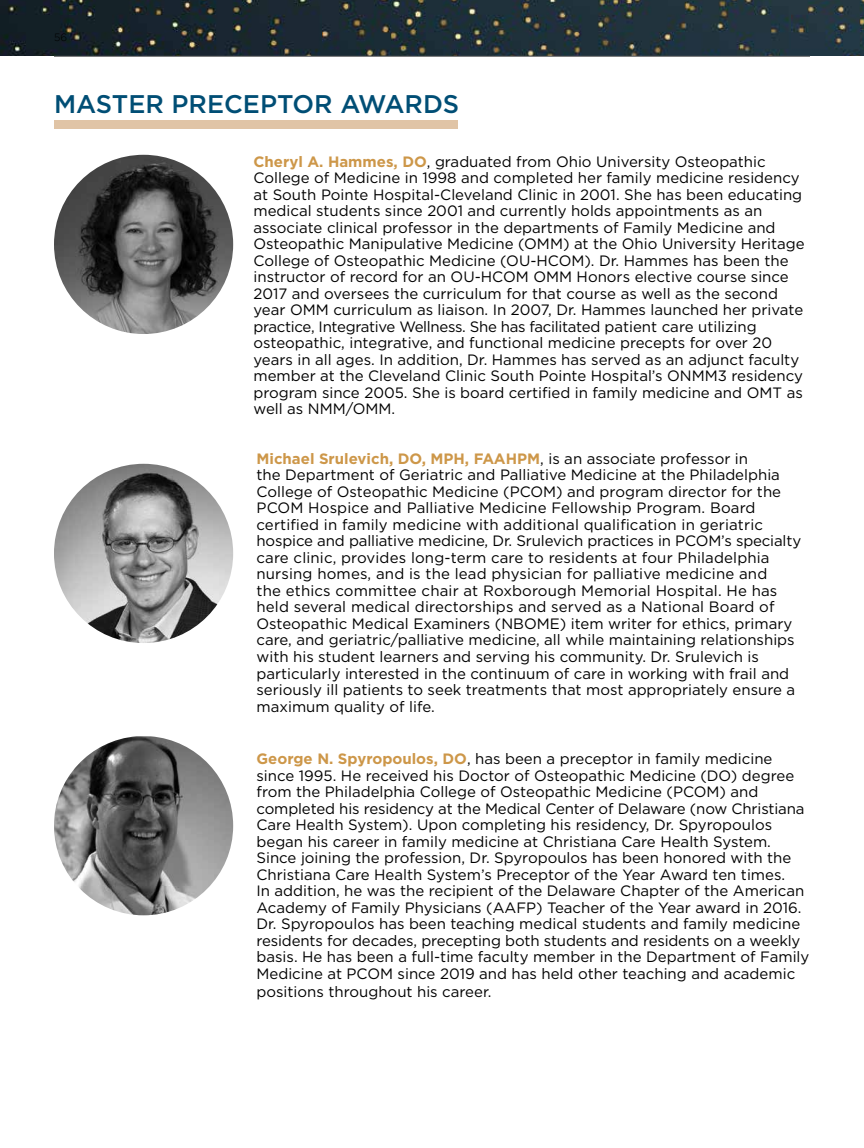
<style>
.page{position:relative;width:864px;height:1148px;background:#fff}
.page>*{position:absolute;margin:0;border:0;box-sizing:border-box;transform-origin:0 0}
.t1{font:500 25.5px "Gotham";color:#004e75}
.t2{font:15px/16.5px "Gotham";color:#000}
.t3{font:300 10.5px "Gotham";color:#000}
.s1{font-weight:700;color:#cd9749}
</style>
<div class="page">
<img style="left:54px;top:155px;width:179px;height:179px;border-radius:90px">
<img style="left:54px;top:464px;width:179px;height:179px;border-radius:90px">
<div style="left:54px;top:120px;width:404px;height:9px;background:#e0c4a6"></div>
<img style="left:54px;top:736px;width:179px;height:179px;border-radius:88px">
<img style="left:0;top:0;width:322px;height:56px">
<img style="left:322px;top:0;width:542px;height:56px">
<hr style="left:54px;top:56px;width:756px;height:1px;background:#58595b">
<p class="t3" style="left:54px;top:32px;width:15px">56</p>
<h1 class="t1" style="left:54px;top:87px;width:407px">MASTER PRECEPTOR AWARDS</h1>
<p class="t2" style="left:254px;top:153px;width:553px"><span class="s1">Cheryl A. Hammes, DO</span>, graduated from Ohio University Osteopathic College of Medicine in 1998 and completed her family medicine residency at South Pointe Hospital-Cleveland Clinic in 2001. She has been educating medical students since 2001 and currently holds appointments as an associate clinical professor in the departments of Family Medicine and Osteopathic Manipulative Medicine (OMM) at the Ohio University Heritage College of Osteopathic Medicine (OU-HCOM). Dr. Hammes has been the instructor of record for an OU-HCOM OMM Honors elective course since 2017 and oversees the curriculum for that course as well as the second year OMM curriculum as liaison. In 2007, Dr. Hammes launched her private practice, Integrative Wellness. She has facilitated patient care utilizing osteopathic, integrative, and functional medicine precepts for over 20 years in all ages. In addition, Dr. Hammes has served as an adjunct faculty member at the Cleveland Clinic South Pointe Hospital’s ONMM3 residency program since 2005. She is board certified in family medicine and OMT as well as NMM/OMM.</p>
<p class="t2" style="left:257px;top:450px;width:546px"><span class="s1">Michael Srulevich, DO, MPH, FAAHPM</span>, is an associate professor in<br>the Department of Geriatric and Palliative Medicine at the Philadelphia College of Osteopathic Medicine (PCOM) and program director for the PCOM Hospice and Palliative Medicine Fellowship Program. Board certified in family medicine with additional qualification in geriatric hospice and palliative medicine, Dr. Srulevich practices in PCOM’s specialty care clinic, provides long-term care to residents at four Philadelphia nursing homes, and is the lead physician for palliative medicine and<br>the ethics committee chair at Roxborough Memorial Hospital. He has held several medical directorships and served as a National Board of Osteopathic Medical Examiners (NBOME) item writer for ethics, primary care, and geriatric/palliative medicine, all while maintaining relationships with his student learners and serving his community. Dr. Srulevich is particularly interested in the continuum of care in working with frail and seriously ill patients to seek treatments that most appropriately ensure a maximum quality of life.</p>
<p class="t2" style="left:257px;top:750px;width:554px"><span class="s1">George N. Spyropoulos, DO</span>, has been a preceptor in family medicine since 1995. He received his Doctor of Osteopathic Medicine (DO) degree from the Philadelphia College of Osteopathic Medicine (PCOM) and completed his residency at the Medical Center of Delaware (now Christiana Care Health System). Upon completing his residency, Dr. Spyropoulos began his career in family medicine at Christiana Care Health System.<br>Since joining the profession, Dr. Spyropoulos has been honored with the Christiana Care Health System’s Preceptor of the Year Award ten times.<br>In addition, he was the recipient of the Delaware Chapter of the American Academy of Family Physicians (AAFP) Teacher of the Year award in 2016.<br>Dr. Spyropoulos has been teaching medical students and family medicine residents for decades, precepting both students and residents on a weekly basis. He has been a full-time faculty member in the Department of Family Medicine at PCOM since 2019 and has held other teaching and academic</p>
<p class="t2" style="left:257px;top:982px;width:236px">positions throughout his career.</p>
</div>
